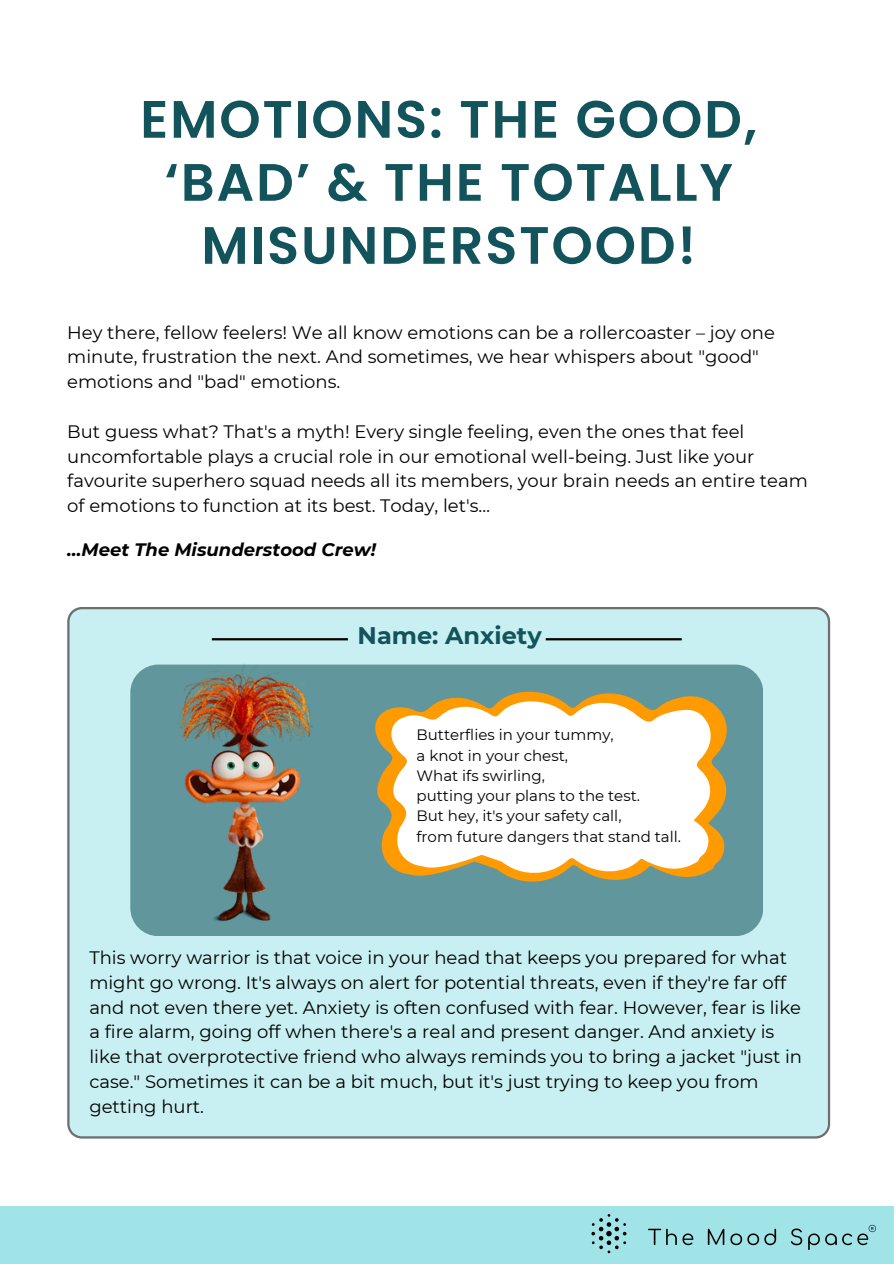
<style>
.page{position:relative;width:894px;height:1264px;background:#fff}
.page>*{position:absolute;margin:0;border:0;box-sizing:border-box;transform-origin:0 0}
.t1{font:600 52.5px/63px "Poppins";letter-spacing:.035em;color:#12535c;text-align:center}
.t2{font:700 24px "Montserrat";color:#12535c}
.t3{font:18px/24.8px "Montserrat";color:#000}
.t4{font:italic 700 18px "Montserrat";color:#000}
.t5{font:15px "Montserrat";color:#000}
</style>
<div class="page">
<div style="left:0;top:1206px;width:893px;height:57px;background:#a0e4e8"></div>
<img style="left:666px;top:1224px;width:208px;height:25px">
<img style="left:591px;top:1214px;width:71px;height:40px">
<div style="left:67px;top:607px;width:762px;height:531px;background:#c8eff1"></div>
<div style="left:130px;top:664px;width:632px;height:272px;background:#60969c;border-radius:28px"></div>
<img style="left:163px;top:663px;width:162px;height:258px">
<svg style="left:375px;top:691px;width:352px;height:191px"></svg>
<svg style="left:389px;top:697px;width:324px;height:180px;background:#f7ecd7"></svg>
<hr style="left:212px;top:638px;width:136px;height:2px;background:#000">
<hr style="left:545px;top:638px;width:136px;height:2px;background:#000">
<h4 class="t1" style="left:140px;top:88px;width:618px">EMOTIONS: THE GOOD, ‘BAD’ &amp; THE TOTALLY<br>MISUNDERSTOOD!</h4>
<h3 class="t3" style="left:67px;top:320px;width:709px">Hey there, fellow feelers! We all know emotions can be a rollercoaster – joy one minute, frustration the next. And sometimes, we hear whispers about "good" emotions and "bad" emotions.</h3>
<h2 class="t3" style="left:67px;top:419px;width:741px">But guess what? That's a myth! Every single feeling, even the ones that feel uncomfortable plays a crucial role in our emotional well-being. Just like your favourite superhero squad needs all its members, your brain needs an entire team of emotions to function at its best. Today, let's…</h2>
<p class="t4" style="left:67px;top:538px;width:310px">…Meet The Misunderstood Crew!</p>
<p class="t2" style="left:357px;top:621px;width:185px">Name: Anxiety</p>
<p class="t5" style="left:416px;top:726px;width:199px">Butterflies in your tummy,</p>
<p class="t5" style="left:416px;top:746px;width:153px">a knot in your chest,</p>
<p class="t5" style="left:416px;top:766px;width:130px">What ifs swirling,</p>
<p class="t5" style="left:416px;top:786px;width:225px">putting your plans to the test.</p>
<p class="t5" style="left:416px;top:807px;width:206px">But hey, it's your safety call,</p>
<p class="t5" style="left:416px;top:827px;width:266px">from future dangers that stand tall.</p>
<h4 class="t3" style="left:89px;top:945px;width:714px">This worry warrior is that voice in your head that keeps you prepared for what might go wrong. It's always on alert for potential threats, even if they're far off and not even there yet. Anxiety is often confused with fear. However, fear is like a fire alarm, going off when there's a real and present danger. And anxiety is like that overprotective friend who always reminds you to bring a jacket "just in case." Sometimes it can be a bit much, but it's just trying to keep you from getting hurt.</h4>
</div>
